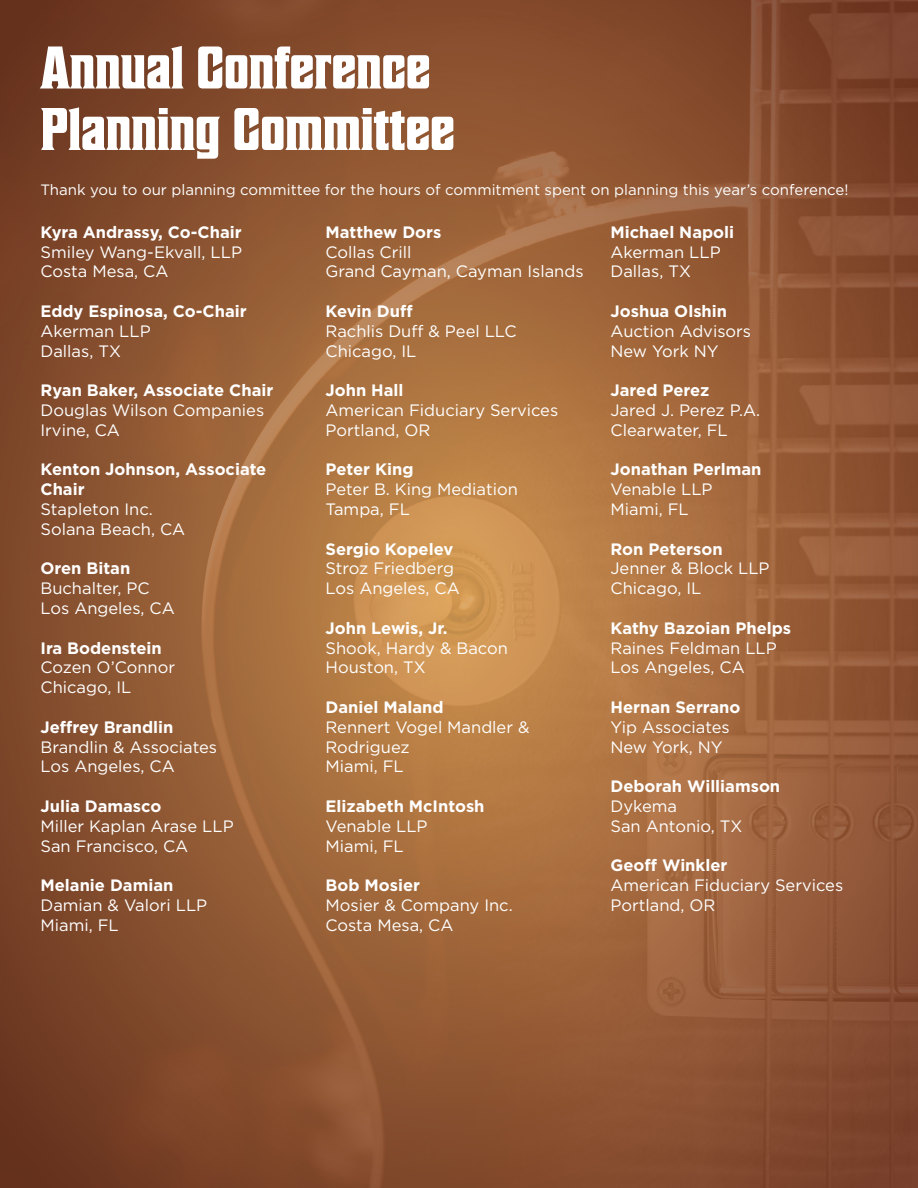
<style>
.page{position:relative;width:918px;height:1188px;background:#fff}
.page>*{position:absolute;margin:0;border:0;box-sizing:border-box;transform-origin:0 0}
.t1{font:700 60px/61.5px "Sheepman";color:#fff}
.t2{font:16.5px/19.8px "Gotham";color:#fff}
.t3{font:700 16.5px/19.8px "Gotham";color:#fff}
.t4{font:15px "Gotham";color:#fff}
</style>
<div class="page">
<img style="left:0;top:0;width:918px;height:1188px">
<h1 class="t1" style="left:40px;top:36px;width:416px">Annual Conference<br>Planning Committee</h1>
<p class="t4" style="left:40px;top:180px;width:810px">Thank you to our planning committee for the hours of commitment spent on planning this year’s conference!</p>
<p class="t3" style="left:40px;top:222px;width:203px">Kyra Andrassy, Co-Chair</p>
<p class="t2" style="left:40px;top:242px;width:203px">Smiley Wang-Ekvall, LLP<br>Costa Mesa, CA</p>
<p class="t3" style="left:40px;top:301px;width:208px">Eddy Espinosa, Co-Chair</p>
<p class="t2" style="left:40px;top:321px;width:112px">Akerman LLP<br>Dallas, TX</p>
<p class="t3" style="left:40px;top:380px;width:234px">Ryan Baker, Associate Chair</p>
<p class="t2" style="left:40px;top:400px;width:225px">Douglas Wilson Companies<br>Irvine, CA</p>
<p class="t3" style="left:40px;top:460px;width:227px">Kenton Johnson, Associate<br>Chair</p>
<p class="t2" style="left:40px;top:499px;width:146px">Stapleton Inc.<br>Solana Beach, CA</p>
<p class="t3" style="left:40px;top:559px;width:91px">Oren Bitan</p>
<p class="t2" style="left:40px;top:578px;width:136px">Buchalter, PC<br>Los Angeles, CA</p>
<p class="t3" style="left:40px;top:638px;width:123px">Ira Bodenstein</p>
<p class="t2" style="left:40px;top:657px;width:136px">Cozen O’Connor<br>Chicago, IL</p>
<p class="t3" style="left:40px;top:717px;width:135px">Jeffrey Brandlin</p>
<p class="t2" style="left:40px;top:737px;width:178px">Brandlin &amp; Associates<br>Los Angeles, CA</p>
<p class="t3" style="left:40px;top:796px;width:122px">Julia Damasco</p>
<p class="t2" style="left:40px;top:816px;width:195px">Miller Kaplan Arase LLP<br>San Francisco, CA</p>
<p class="t3" style="left:40px;top:875px;width:134px">Melanie Damian</p>
<p class="t2" style="left:40px;top:895px;width:168px">Damian &amp; Valori LLP<br>Miami, FL</p>
<p class="t3" style="left:326px;top:222px;width:117px">Matthew Dors</p>
<p class="t2" style="left:326px;top:242px;width:260px">Collas Crill<br>Grand Cayman, Cayman Islands</p>
<p class="t3" style="left:326px;top:301px;width:89px">Kevin Duff</p>
<p class="t2" style="left:326px;top:321px;width:193px">Rachlis Duff &amp; Peel LLC<br>Chicago, IL</p>
<p class="t3" style="left:326px;top:380px;width:80px">John Hall</p>
<p class="t2" style="left:326px;top:400px;width:234px">American Fiduciary Services<br>Portland, OR</p>
<p class="t3" style="left:326px;top:460px;width:90px">Peter King</p>
<p class="t2" style="left:326px;top:479px;width:194px">Peter B. King Mediation<br>Tampa, FL</p>
<p class="t3" style="left:326px;top:539px;width:129px">Sergio Kopelev</p>
<p class="t2" style="left:326px;top:558px;width:136px">Stroz Friedberg<br>Los Angeles, CA</p>
<p class="t3" style="left:326px;top:618px;width:124px">John Lewis, Jr.</p>
<p class="t2" style="left:326px;top:638px;width:184px">Shook, Hardy &amp; Bacon<br>Houston, TX</p>
<p class="t3" style="left:326px;top:697px;width:120px">Daniel Maland</p>
<p class="t2" style="left:326px;top:717px;width:206px">Rennert Vogel Mandler &amp;<br>Rodriguez<br>Miami, FL</p>
<p class="t3" style="left:326px;top:796px;width:161px">Elizabeth McIntosh</p>
<p class="t2" style="left:326px;top:816px;width:104px">Venable LLP<br>Miami, FL</p>
<p class="t3" style="left:326px;top:875px;width:96px">Bob Mosier</p>
<p class="t2" style="left:326px;top:895px;width:189px">Mosier &amp; Company Inc.<br>Costa Mesa, CA</p>
<p class="t3" style="left:611px;top:222px;width:125px">Michael Napoli</p>
<p class="t2" style="left:611px;top:242px;width:112px">Akerman LLP<br>Dallas, TX</p>
<p class="t3" style="left:611px;top:301px;width:118px">Joshua Olshin</p>
<p class="t2" style="left:611px;top:321px;width:142px">Auction Advisors<br>New York NY</p>
<p class="t3" style="left:611px;top:380px;width:100px">Jared Perez</p>
<p class="t2" style="left:611px;top:400px;width:151px">Jared J. Perez P.A.<br>Clearwater, FL</p>
<p class="t3" style="left:611px;top:460px;width:153px">Jonathan Perlman</p>
<p class="t2" style="left:611px;top:479px;width:104px">Venable LLP<br>Miami, FL</p>
<p class="t3" style="left:611px;top:539px;width:114px">Ron Peterson</p>
<p class="t2" style="left:611px;top:558px;width:161px">Jenner &amp; Block LLP<br>Chicago, IL</p>
<p class="t3" style="left:611px;top:618px;width:182px">Kathy Bazoian Phelps</p>
<p class="t2" style="left:611px;top:638px;width:168px">Raines Feldman LLP<br>Los Angeles, CA</p>
<p class="t3" style="left:611px;top:697px;width:131px">Hernan Serrano</p>
<p class="t2" style="left:611px;top:717px;width:121px">Yip Associates<br>New York, NY</p>
<p class="t3" style="left:611px;top:776px;width:171px">Deborah Williamson</p>
<p class="t2" style="left:611px;top:796px;width:133px">Dykema<br>San Antonio, TX</p>
<p class="t3" style="left:611px;top:856px;width:118px">Geoff Winkler</p>
<p class="t2" style="left:611px;top:875px;width:234px">American Fiduciary Services<br>Portland, OR</p>
</div>
